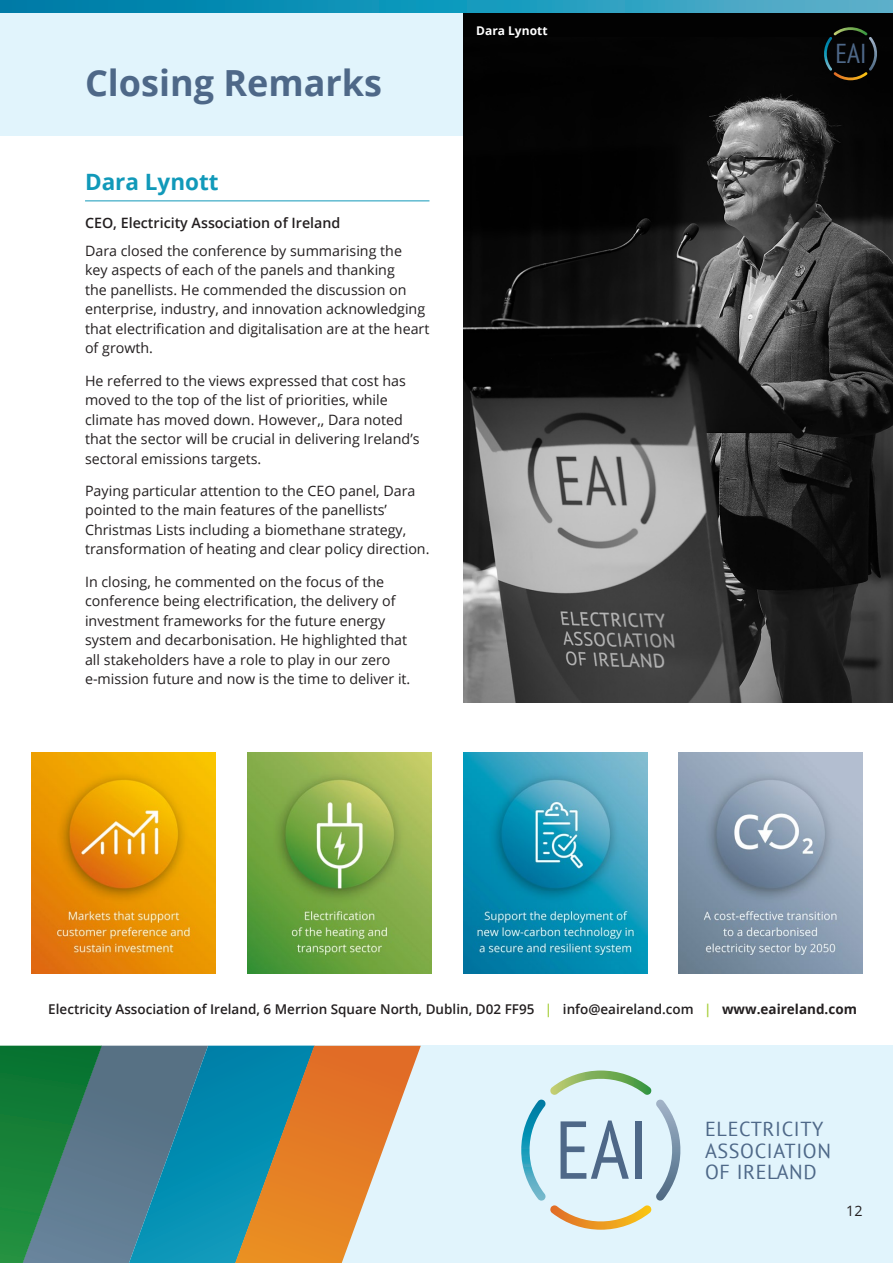
<style>
.page{position:relative;width:893px;height:1263px;background:#fff}
.page>*{position:absolute;margin:0;border:0;box-sizing:border-box;transform-origin:0 0}
.t1{font:condensed 81.9px "PT Sans";color:#4e6888}
.head{font:700 36px "Open Sans";color:#4e6888}
.t2{font:condensed 27.3px "PT Sans";color:#4e6888}
.speaker{font:700 22.5px "Open Sans";color:#1199b9}
.t3{font:20.25px/21.5px "PT Sans";letter-spacing:.03em;color:#4e6888}
.body{font:14.25px/19.5px "Open Sans";color:#231f20}
.title___company{font:600 14.25px "Open Sans";color:#231f20}
.body-2{font:600 13.5px "Open Sans";color:#231f20}
.persons_name{font:700 12px "Open Sans";color:#fff}
.s1{color:#a6ce39}
.s2{font-weight:700}
</style>
<div class="page">
<svg style="left:0;top:0;width:893px;height:136px;background:#c0e4f0"></svg>
<hr style="left:85px;top:200px;width:344px;height:1px;background:#1199b9">
<div style="left:463px;top:13px;width:430px;height:689px;background:#020202"></div>
<img style="left:463px;top:80px;width:430px;height:622px">
<div style="left:281px;top:1046px;width:612px;height:217px;background:#e1f4fc"></div>
<img style="left:463px;top:753px;width:184px;height:220px">
<img style="left:247px;top:753px;width:184px;height:220px">
<img style="left:679px;top:753px;width:184px;height:220px">
<img style="left:32px;top:753px;width:184px;height:220px">
<svg style="left:521px;top:1070px;width:160px;height:160px"></svg>
<svg style="left:0;top:1046px;width:421px;height:217px;background:#6a8b79"></svg>
<svg style="left:824px;top:27px;width:53px;height:53px"></svg>
<p class="head" style="left:85px;top:57px;width:299px">Closing Remarks</p>
<p class="speaker" style="left:85px;top:166px;width:135px">Dara Lynott</p>
<p class="title___company" style="left:85px;top:213px;width:257px">CEO, Electricity Association of Ireland</p>
<p class="body" style="left:85px;top:241px;width:346px">Dara closed the conference by summarising the<br>key aspects of each of the panels and thanking<br>the panellists. He commended the discussion on enterprise, industry, and innovation acknowledging that electrification and digitalisation are at the heart of growth.</p>
<p class="body" style="left:85px;top:370px;width:336px">He referred to the views expressed that cost has moved to the top of the list of priorities, while climate has moved down. However,, Dara noted that the sector will be crucial in delivering Ireland’s sectoral emissions targets.</p>
<p class="body" style="left:85px;top:481px;width:346px">Paying particular attention to the CEO panel, Dara pointed to the main features of the panellists’ Christmas Lists including a biomethane strategy, transformation of heating and clear policy direction.</p>
<p class="body" style="left:85px;top:571px;width:327px">In closing, he commented on the focus of the conference being electrification, the delivery of investment frameworks for the future energy system and decarbonisation. He highlighted that all stakeholders have a role to play in our zero e-mission future and now is the time to deliver it.</p>
<p class="persons_name" style="left:476px;top:22px;width:73px">Dara Lynott</p>
<h3 class="t2" style="left:835px;top:36px;width:32px">EAI</h3>
<p class="body-2" style="left:48px;top:1000px;width:810px">Electricity Association of Ireland, 6 Merrion Square North, Dublin, D02 FF95 <span class="s1">|</span> info@eaireland.com <span class="s1">|</span> <span class="s2">www.eaireland.com</span></p>
<p class="t1" style="left:555px;top:1097px;width:94px">EAI</p>
<p class="t3" style="left:705px;top:1118px;width:127px">ELECTRICITY<br>ASSOCIATION</p>
<p class="t3" style="left:705px;top:1161px;width:113px">OF IRELAND</p>
<p class="body" style="left:846px;top:1201px;width:18px">12</p>
</div>
